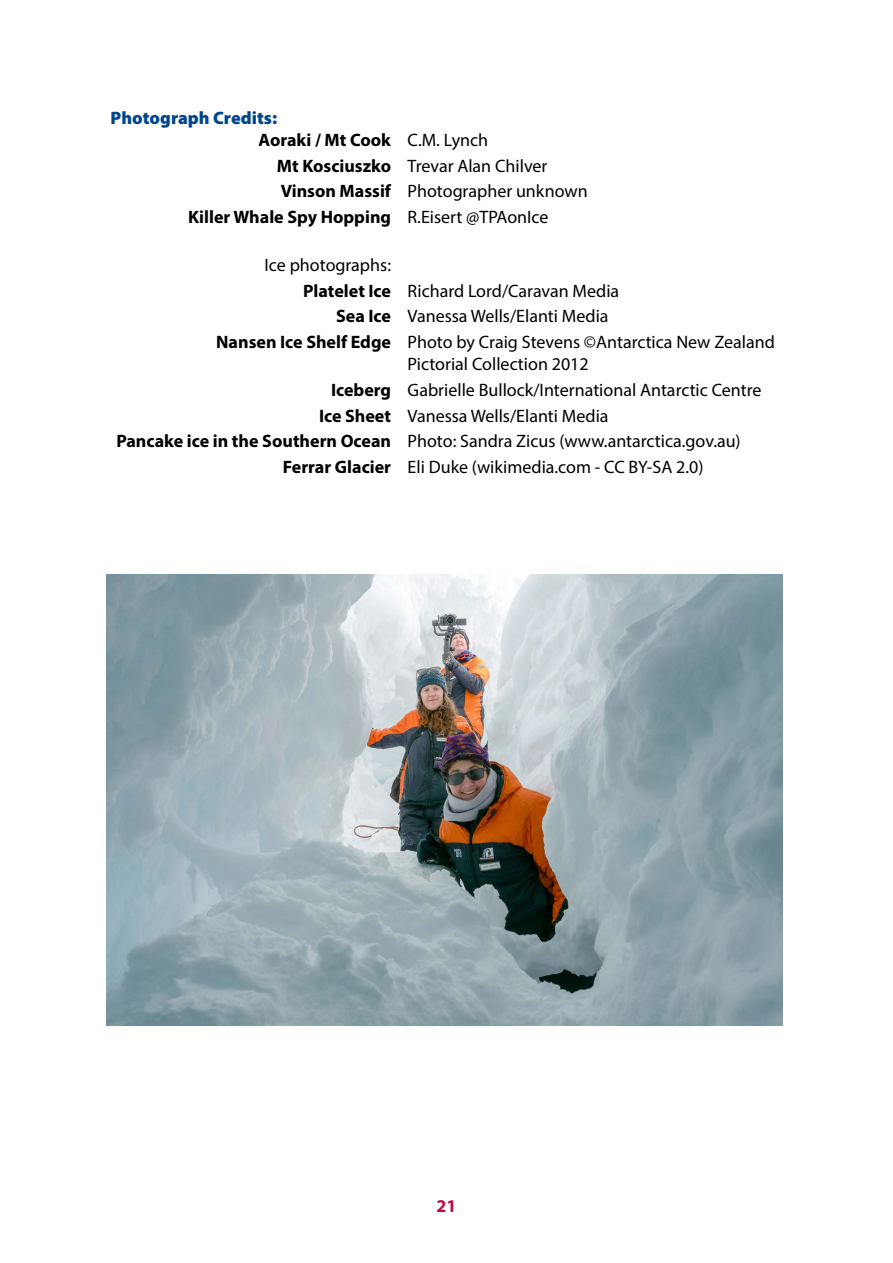
<style>
.page{position:relative;width:893px;height:1263px;background:#fff}
.page>*{position:absolute;margin:0;border:0;box-sizing:border-box;transform-origin:0 0}
.t1{font:18px "Myriad Pro";color:#000}
.t2{font:900 18px/21.6px "Myriad Pro";color:#00478c}
.t3{font:700 18px "Myriad Pro";color:#000}
.t4{font:700 18px "Myriad Pro";color:#b80b4d}
.s1{font-weight:700;color:#000}
.s2{font-weight:400;color:#000}
.s3{font-weight:700}
.s4{font-weight:400}
</style>
<div class="page">
<img style="left:106px;top:575px;width:676px;height:450px">
<p class="t2" style="left:258px;top:106px;width:231px;text-indent:-148px">Photograph Credits:<br><span class="s1">Aoraki / Mt Cook</span> <span class="s2">C.M. Lynch</span></p>
<p class="t1" style="left:277px;top:154px;width:272px"><span class="s3">Mt Kosciuszko</span> Trevar Alan Chilver</p>
<p class="t1" style="left:281px;top:180px;width:308px"><span class="s3">Vinson Massif</span> Photographer unknown</p>
<p class="t3" style="left:188px;top:205px;width:362px">Killer Whale Spy Hopping <span class="s4">R.Eisert @TPAonIce</span></p>
<p class="t1" style="left:265px;top:254px;width:128px">Ice photographs:</p>
<p class="t1" style="left:303px;top:279px;width:318px"><span class="s3">Platelet Ice</span> Richard Lord/Caravan Media</p>
<p class="t1" style="left:336px;top:305px;width:274px"><span class="s3">Sea Ice</span> Vanessa Wells/Elanti Media</p>
<p class="t1" style="left:216px;top:331px;width:560px"><span class="s3">Nansen Ice Shelf Edge</span> Photo by Craig Stevens ©Antarctica New Zealand</p>
<p class="t1" style="left:408px;top:353px;width:183px">Pictorial Collection 2012</p>
<p class="t1" style="left:331px;top:379px;width:432px"><span class="s3">Iceberg</span> Gabrielle Bullock/International Antarctic Centre</p>
<p class="t1" style="left:319px;top:404px;width:291px"><span class="s3">Ice Sheet</span> Vanessa Wells/Elanti Media</p>
<p class="t1" style="left:116px;top:430px;width:626px"><span class="s3">Pancake ice in the Southern Ocean</span> Photo: Sandra Zicus (www.antarctica.gov.au)</p>
<p class="t1" style="left:283px;top:456px;width:422px"><span class="s3">Ferrar Glacier</span> Eli Duke (wikimedia.com - CC BY-SA 2.0)</p>
<p class="t4" style="left:436px;top:1194px;width:21px">21</p>
</div>
